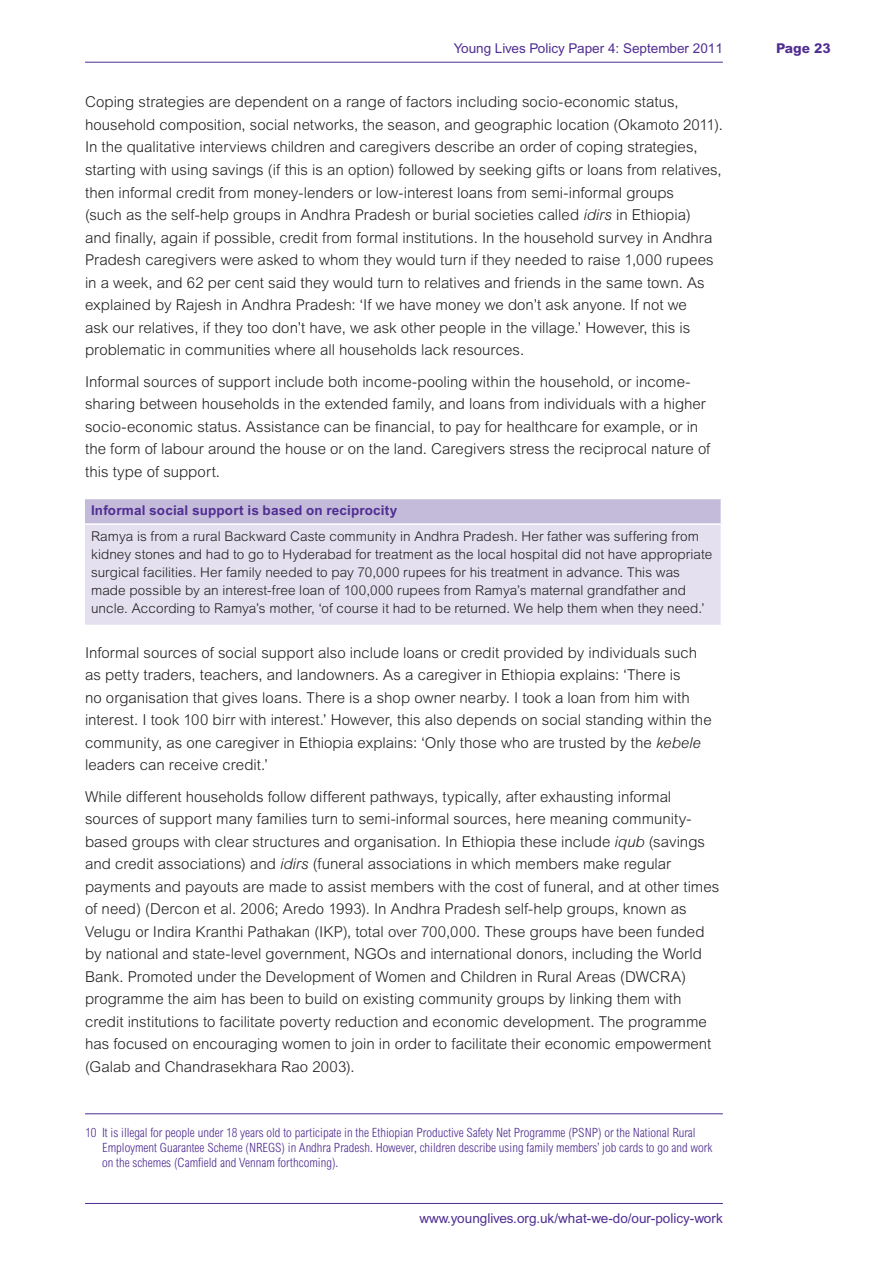
<style>
.page{position:relative;width:893px;height:1263px;background:#fff}
.page>*{position:absolute;margin:0;border:0;box-sizing:border-box;transform-origin:0 0}
.t1{font:300 15px/22.5px "Arial";color:#231f20}
.t2{font:300 13.5px/18px "Arial";letter-spacing:.005em;color:#231f20}
.t3{font:13.5px "Arial";color:#502e92}
.t4{font:700 13.5px "Arial";letter-spacing:.01em;color:#502e92}
.t5{font:800 13.5px "Arial";color:#502e92}
.t6{font:300 condensed 12.75px/15px "Arial";color:#502e92}
.s1{font-style:italic}
</style>
<div class="page">
<hr style="left:85px;top:62px;width:638px;height:1px;background:#502e92">
<hr style="left:85px;top:1203px;width:638px;height:1px;background:#502e92">
<div style="left:85px;top:498px;width:636px;height:26px;background:#c4bada"></div>
<div style="left:85px;top:524px;width:636px;height:101px;background:#e4e0ef"></div>
<hr style="left:85px;top:498px;width:637px;height:1px;background:#fff">
<hr style="left:85px;top:523px;width:637px;height:2px;background:#fff">
<hr style="left:85px;top:1113px;width:638px;height:1px;background:#502e92">
<p class="t3" style="left:454px;top:41px;width:271px">Young Lives Policy Paper 4: September 2011</p>
<p class="t1" style="left:85px;top:91px;width:639px">Coping strategies are dependent on a range of factors including socio-economic status, household composition, social networks, the season, and geographic location (Okamoto 2011).<br>In the qualitative interviews children and caregivers describe an order of coping strategies, starting with using savings (if this is an option) followed by seeking gifts or loans from relatives, then informal credit from money-lenders or low-interest loans from semi-informal groups<br>(such as the self-help groups in Andhra Pradesh or burial societies called <span class="s1">idirs</span> in Ethiopia)<br>and finally, again if possible, credit from formal institutions. In the household survey in Andhra Pradesh caregivers were asked to whom they would turn if they needed to raise 1,000 rupees in a week, and 62 per cent said they would turn to relatives and friends in the same town. As explained by Rajesh in Andhra Pradesh: ‘If we have money we don’t ask anyone. If not we<br>ask our relatives, if they too don’t have, we ask other people in the village.’ However, this is problematic in communities where all households lack resources.<sup>10</sup></p>
<p class="t1" style="left:85px;top:370px;width:627px">Informal sources of support include both income-pooling within the household, or income&shy;sharing between households in the extended family, and loans from individuals with a higher socio-economic status. Assistance can be financial, to pay for healthcare for example, or in the form of labour around the house or on the land. Caregivers stress the reciprocal nature of this type of support.</p>
<p class="t4" style="left:91px;top:502px;width:308px">Informal social support is based on reciprocity</p>
<p class="t2" style="left:91px;top:527px;width:623px">Ramya is from a rural Backward Caste community in Andhra Pradesh. Her father was suffering from kidney stones and had to go to Hyderabad for treatment as the local hospital did not have appropriate surgical facilities. Her family needed to pay 70,000 rupees for his treatment in advance. This was made possible by an interest-free loan of 100,000 rupees from Ramya’s maternal grandfather and uncle. According to Ramya’s mother, ‘of course it had to be returned. We help them when they need.’</p>
<p class="t1" style="left:85px;top:641px;width:628px">Informal sources of social support also include loans or credit provided by individuals such as petty traders, teachers, and landowners. As a caregiver in Ethiopia explains: ‘There is<br>no organisation that gives loans. There is a shop owner nearby. I took a loan from him with interest. I took 100 birr with interest.’ However, this also depends on social standing within the community, as one caregiver in Ethiopia explains: ‘Only those who are trusted by the <span class="s1">kebele </span>leaders can receive credit.’</p>
<p class="t1" style="left:85px;top:785px;width:636px">While different households follow different pathways, typically, after exhausting informal sources of support many families turn to semi-informal sources, here meaning community&shy;based groups with clear structures and organisation. In Ethiopia these include <span class="s1">iqub</span> (savings and credit associations) and <span class="s1">idirs</span> (funeral associations in which members make regular payments and payouts are made to assist members with the cost of funeral, and at other times of need) (Dercon et al. 2006; Aredo 1993). In Andhra Pradesh self-help groups, known as Velugu or Indira Kranthi Pathakan (IKP), total over 700,000. These groups have been funded by national and state-level government, NGOs and international donors, including the World Bank. Promoted under the Development of Women and Children in Rural Areas (DWCRA) programme the aim has been to build on existing community groups by linking them with credit institutions to facilitate poverty reduction and economic development. The programme has focused on encouraging women to join in order to facilitate their economic empowerment (Galab and Chandrasekhara Rao 2003).</p>
<p class="t6" style="left:102px;top:1125px;width:612px;text-indent:-17px">10 It is illegal for people under 18 years old to participate in the Ethiopian Productive Safety Net Programme (PSNP) or the National Rural<br>Employment Guarantee Scheme (NREGS) in Andhra Pradesh. However, children describe using family members’ job cards to go and work on the schemes (Camfield and Vennam forthcoming).</p>
<p class="t3" style="left:419px;top:1210px;width:305px">www.younglives.org.uk/what-we-do/our-policy-work</p>
<p class="t5" style="left:776px;top:40px;width:56px">Page 23</p>
</div>
